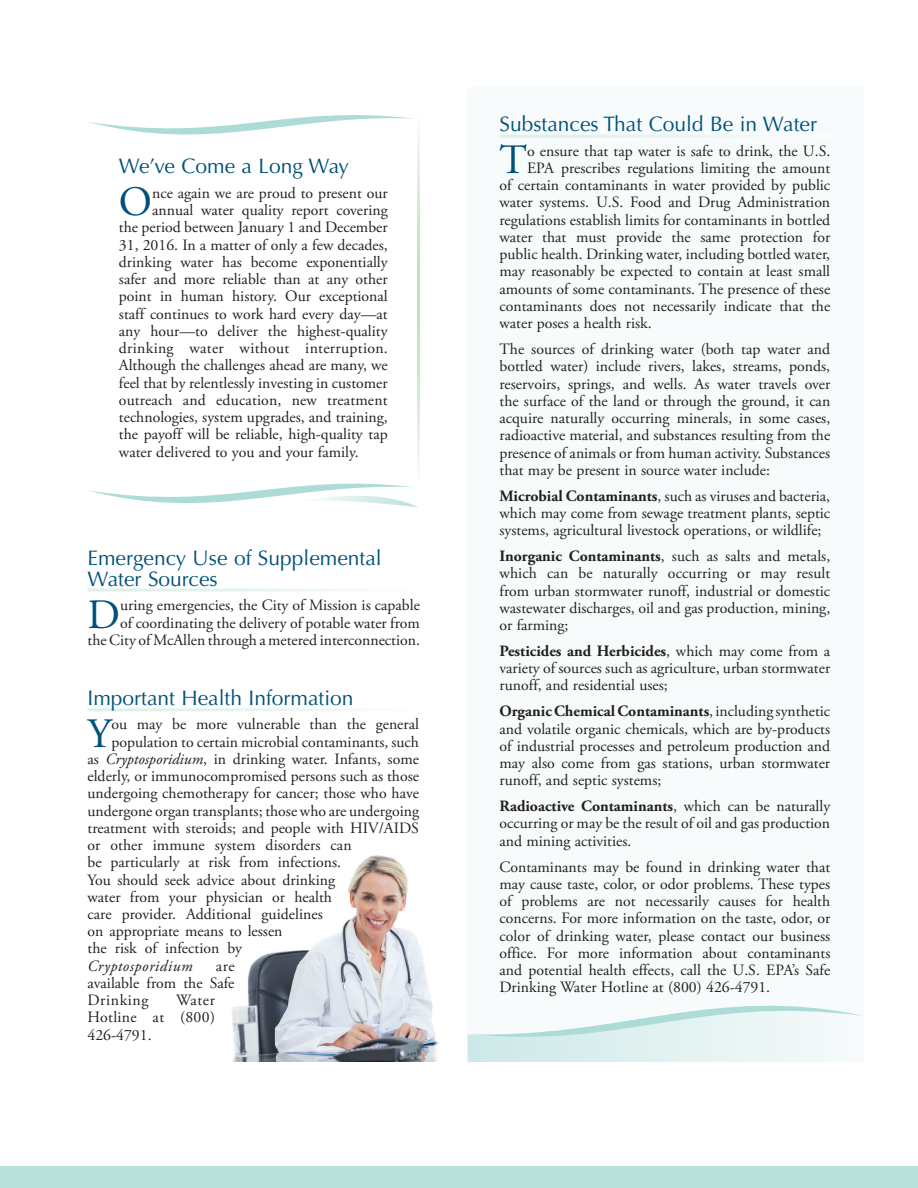
<style>
.page{position:relative;width:918px;height:1188px;background:#fff}
.page>*{position:absolute;margin:0;border:0;box-sizing:border-box;transform-origin:0 0}
.t1{font:41.7px "Adobe Garamond Pro";color:#00517a}
.t2{font:21px/21px "Optima";color:#00517a}
.t3{font:15.75px/17.2px "Adobe Garamond Pro";color:#231f20;text-align:justify}
.t4{font:15.75px "Adobe Garamond Pro";letter-spacing:.02em;color:#231f20}
.t5{font:italic 15.75px "Adobe Garamond Pro";letter-spacing:.035em;color:#231f20}
.s1{font-style:italic}
.s2{font-weight:700}
</style>
<div class="page">
<div style="left:0;top:1166px;width:918px;height:22px;background:#bae0dc"></div>
<svg style="left:89px;top:115px;width:324px;height:20px"></svg>
<hr style="left:417px;top:115px;width:3px;height:369px;background:#c3e0c0">
<svg style="left:89px;top:472px;width:329px;height:36px"></svg>
<img style="left:232px;top:855px;width:207px;height:207px">
<div style="left:468px;top:88px;width:396px;height:974px;background:#f8fbfc"></div>
<svg style="left:468px;top:1005px;width:395px;height:57px"></svg>
<hr style="left:500px;top:135px;width:330px;height:3px;background:#fff">
<h2 class="t2" style="left:119px;top:156px;width:232px">We’ve Come a Long Way</h2>
<h1 class="t1" style="left:119px;top:177px;width:35px">O</h1>
<p class="t3" style="left:152px;top:185px;width:237px">nce again we are proud to present our</p>
<p class="t3" style="left:152px;top:202px;width:237px">annual water quality report covering</p>
<p class="t3" style="left:119px;top:219px;width:270px">the period between January 1 and December</p>
<p class="t3" style="left:119px;top:237px;width:270px">31, 2016. In a matter of only a few decades,</p>
<p class="t3" style="left:119px;top:254px;width:270px">drinking water has become exponentially</p>
<p class="t3" style="left:119px;top:271px;width:270px">safer and more reliable than at any other</p>
<p class="t3" style="left:119px;top:288px;width:270px">point in human history. Our exceptional</p>
<p class="t3" style="left:119px;top:305px;width:270px">staff continues to work hard every day—at</p>
<p class="t3" style="left:119px;top:323px;width:270px">any hour—to deliver the highest-quality</p>
<p class="t4" style="left:119px;top:339px;width:270px">drinking water without interruption.</p>
<p class="t3" style="left:119px;top:357px;width:270px">Although the challenges ahead are many, we</p>
<p class="t3" style="left:119px;top:374px;width:270px">feel that by relentlessly investing in customer</p>
<p class="t3" style="left:119px;top:392px;width:270px">outreach and education, new treatment</p>
<p class="t3" style="left:119px;top:409px;width:270px">technologies, system upgrades, and training,</p>
<p class="t3" style="left:119px;top:426px;width:270px">the payoff will be reliable, high-quality tap</p>
<p class="t3" style="left:119px;top:443px;width:241px">water delivered to you and your family.</p>
<h2 class="t2" style="left:88px;top:547px;width:296px">Emergency Use of Supplemental<br>Water Sources</h2>
<h1 class="t1" style="left:88px;top:589px;width:34px">D</h1>
<p class="t3" style="left:88px;top:597px;width:334px;text-align:right">uring emergencies, the City of Mission is capable<br>of coordinating the delivery of potable water from<br>the City of McAllen through a metered interconnection.</p>
<h2 class="t2" style="left:88px;top:687px;width:268px">Important Health Information</h2>
<h1 class="t1" style="left:88px;top:708px;width:25px">Y</h1>
<p class="t3" style="left:111px;top:716px;width:309px">ou may be more vulnerable than the general</p>
<p class="t3" style="left:111px;top:733px;width:309px">population to certain microbial contaminants, such</p>
<p class="t3" style="left:88px;top:751px;width:333px">as <span class="s1">Cryptosporidium</span>, in drinking water. Infants, some</p>
<p class="t3" style="left:88px;top:768px;width:333px">elderly, or immunocompromised persons such as those</p>
<p class="t3" style="left:88px;top:785px;width:333px">undergoing chemotherapy for cancer; those who have</p>
<p class="t3" style="left:88px;top:802px;width:333px">undergone organ transplants; those who are undergoing</p>
<p class="t3" style="left:88px;top:820px;width:333px">treatment with steroids; and people with HIV/AIDS</p>
<p class="t3" style="left:88px;top:837px;width:266px">or other immune system disorders can</p>
<p class="t3" style="left:88px;top:854px;width:255px">be particularly at risk from infections.</p>
<p class="t3" style="left:88px;top:871px;width:249px">You should seek advice about drinking</p>
<p class="t3" style="left:88px;top:889px;width:246px">water from your physician or health</p>
<p class="t3" style="left:88px;top:906px;width:237px">care provider. Additional guidelines</p>
<p class="t3" style="left:88px;top:923px;width:197px">on appropriate means to lessen</p>
<p class="t3" style="left:88px;top:940px;width:156px">the risk of infection by</p>
<p class="t5" style="left:88px;top:956px;width:106px">Cryptosporidium</p>
<p class="t3" style="left:88px;top:958px;width:149px;text-indent:128px">are available from the Safe Drinking</p>
<p class="t3" style="left:88px;top:992px;width:129px;text-indent:89px">Water Hotline at (800)<br>426-4791.</p>
<h2 class="t2" style="left:500px;top:114px;width:319px">Substances That Could Be in Water</h2>
<h1 class="t1" style="left:500px;top:135px;width:29px">T</h1>
<p class="t3" style="left:527px;top:143px;width:305px">o ensure that tap water is safe to drink, the U.S.</p>
<p class="t3" style="left:527px;top:160px;width:305px">EPA prescribes regulations limiting the amount</p>
<p class="t3" style="left:500px;top:177px;width:332px">of certain contaminants in water provided by public</p>
<p class="t3" style="left:500px;top:194px;width:332px">water systems. U.S. Food and Drug Administration</p>
<p class="t3" style="left:500px;top:212px;width:332px">regulations establish limits for contaminants in bottled</p>
<p class="t3" style="left:500px;top:229px;width:332px">water that must provide the same protection for</p>
<p class="t3" style="left:500px;top:246px;width:332px">public health. Drinking water, including bottled water,</p>
<p class="t3" style="left:500px;top:263px;width:332px">may reasonably be expected to contain at least small</p>
<p class="t3" style="left:500px;top:281px;width:332px">amounts of some contaminants. The presence of these</p>
<p class="t3" style="left:500px;top:298px;width:332px">contaminants does not necessarily indicate that the</p>
<p class="t3" style="left:500px;top:315px;width:154px">water poses a health risk.</p>
<p class="t3" style="left:500px;top:341px;width:332px">The sources of drinking water (both tap water and bottled water) include rivers, lakes, streams, ponds, reservoirs, springs, and wells. As water travels over the surface of the land or through the ground, it can acquire naturally occurring minerals, in some cases, radioactive material, and substances resulting from the presence of animals or from human activity. Substances that may be present in source water include:</p>
<p class="t3" style="left:500px;top:488px;width:332px"><span class="s2">Microbial Contaminants</span>, such as viruses and bacteria, which may come from sewage treatment plants, septic systems, agricultural livestock operations, or wildlife;</p>
<p class="t3" style="left:500px;top:548px;width:332px"><span class="s2">Inorganic Contaminants</span>, such as salts and metals, which can be naturally occurring or may result from urban stormwater runoff, industrial or domestic wastewater discharges, oil and gas production, mining, or farming;</p>
<p class="t3" style="left:500px;top:643px;width:332px"><span class="s2">Pesticides and Herbicides</span>, which may come from a variety of sources such as agriculture, urban stormwater runoff, and residential uses;</p>
<p class="t3" style="left:500px;top:703px;width:332px"><span class="s2">Organic Chemical Contaminants</span>, including synthetic and volatile organic chemicals, which are by-products of industrial processes and petroleum production and may also come from gas stations, urban stormwater runoff, and septic systems;</p>
<p class="t3" style="left:500px;top:798px;width:332px"><span class="s2">Radioactive Contaminants</span>, which can be naturally occurring or may be the result of oil and gas production and mining activities.</p>
<p class="t3" style="left:500px;top:859px;width:332px">Contaminants may be found in drinking water that may cause taste, color, or odor problems. These types of problems are not necessarily causes for health concerns. For more information on the taste, odor, or color of drinking water, please contact our business office. For more information about contaminants and potential health effects, call the U.S. EPA’s Safe Drinking Water Hotline at (800) 426-4791.</p>
</div>
